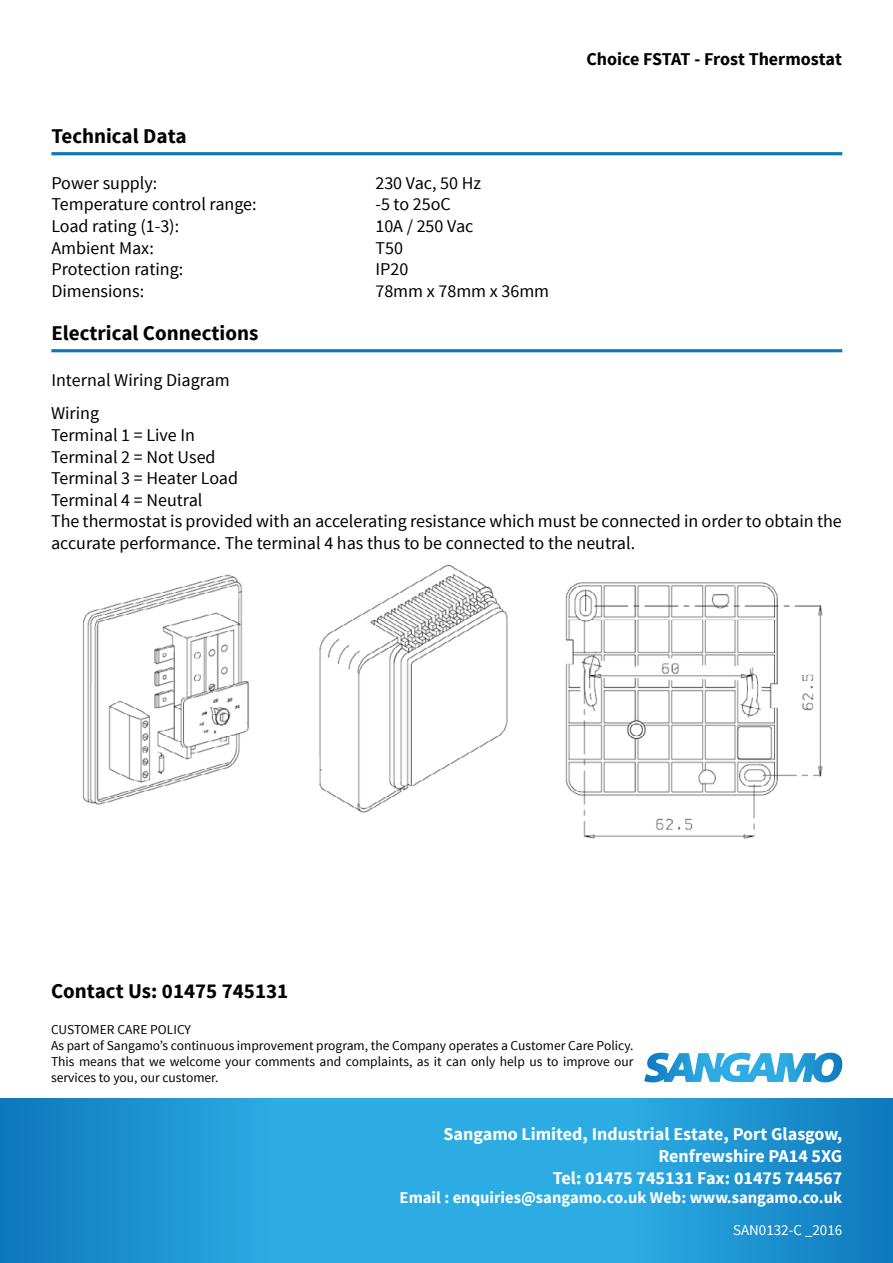
<style>
.page{position:relative;width:893px;height:1263px;background:#fff}
.page>*{position:absolute;margin:0;border:0;box-sizing:border-box;transform-origin:0 0}
.t1{font:700 21px "Source Sans Pro";color:#000}
.t2{font:18px/21.6px "Source Sans Pro";color:#000}
.t3{font:700 18px/21.6px "Source Sans Pro";color:#fff;text-align:right}
.t4{font:700 18px "Source Sans Pro";color:#000}
.t5{font:700 16.5px "Source Sans Pro";color:#fff}
.t6{font:15px "Source Sans Pro";color:#fff}
.t7{font:13.5px/16.2px "Source Sans Pro";color:#000}
</style>
<div class="page">
<hr style="left:51px;top:152px;width:791px;height:3px;background:#0c77bb">
<hr style="left:51px;top:349px;width:791px;height:3px;background:#0c77bb">
<img style="left:82px;top:566px;width:741px;height:273px">
<svg style="left:0;top:1098px;width:893px;height:165px;background:#229bd6"></svg>
<svg style="left:656px;top:1052px;width:174px;height:24px"></svg>
<p class="t1" style="left:51px;top:123px;width:137px">Technical Data</p>
<p class="t2" style="left:51px;top:172px;width:108px">Power supply:</p>
<p class="t2" style="left:375px;top:172px;width:107px">230 Vac, 50 Hz</p>
<p class="t2" style="left:51px;top:194px;width:207px">Temperature control range:</p>
<p class="t2" style="left:375px;top:194px;width:77px">-5 to 25oC</p>
<p class="t2" style="left:51px;top:216px;width:129px">Load rating (1-3):</p>
<p class="t2" style="left:375px;top:216px;width:100px">10A / 250 Vac</p>
<p class="t2" style="left:51px;top:237px;width:104px">Ambient Max:</p>
<p class="t2" style="left:375px;top:237px;width:29px">T50</p>
<p class="t2" style="left:51px;top:259px;width:133px">Protection rating:</p>
<p class="t2" style="left:375px;top:259px;width:34px">IP20</p>
<p class="t2" style="left:51px;top:280px;width:94px">Dimensions:</p>
<p class="t2" style="left:375px;top:280px;width:175px">78mm x 78mm x 36mm</p>
<p class="t1" style="left:51px;top:320px;width:208px">Electrical Connections</p>
<p class="t2" style="left:51px;top:369px;width:180px">Internal Wiring Diagram</p>
<p class="t4" style="left:586px;top:47px;width:257px">Choice FSTAT - Frost Thermostat</p>
<p class="t2" style="left:51px;top:403px;width:792px">Wiring<br>Terminal 1 = Live In<br>Terminal 2 = Not Used<br>Terminal 3 = Heater Load<br>Terminal 4 = Neutral<br>The thermostat is provided with an accelerating resistance which must be connected in order to obtain the accurate performance. The terminal 4 has thus to be connected to the neutral.</p>
<p class="t1" style="left:51px;top:977px;width:239px">Contact Us: 01475 745131</p>
<p class="t7" style="left:51px;top:1021px;width:584px">CUSTOMER CARE POLICY<br>As part of Sangamo’s continuous improvement program, the Company operates a Customer Care Policy.<br>This means that we welcome your comments and complaints, as it can only help us to improve our services to you, our customer.</p>
<p class="t3" style="left:443px;top:1124px;width:400px">Sangamo Limited, Industrial Estate, Port Glasgow,<br>Renfrewshire PA14 5XG<br>Tel: 01475 745131 Fax: 01475 744567</p>
<p class="t5" style="left:400px;top:1187px;width:444px">Email : enquiries@sangamo.co.uk Web: www.sangamo.co.uk</p>
<p class="t6" style="left:733px;top:1221px;width:111px">SAN0132-C _2016</p>
</div>
